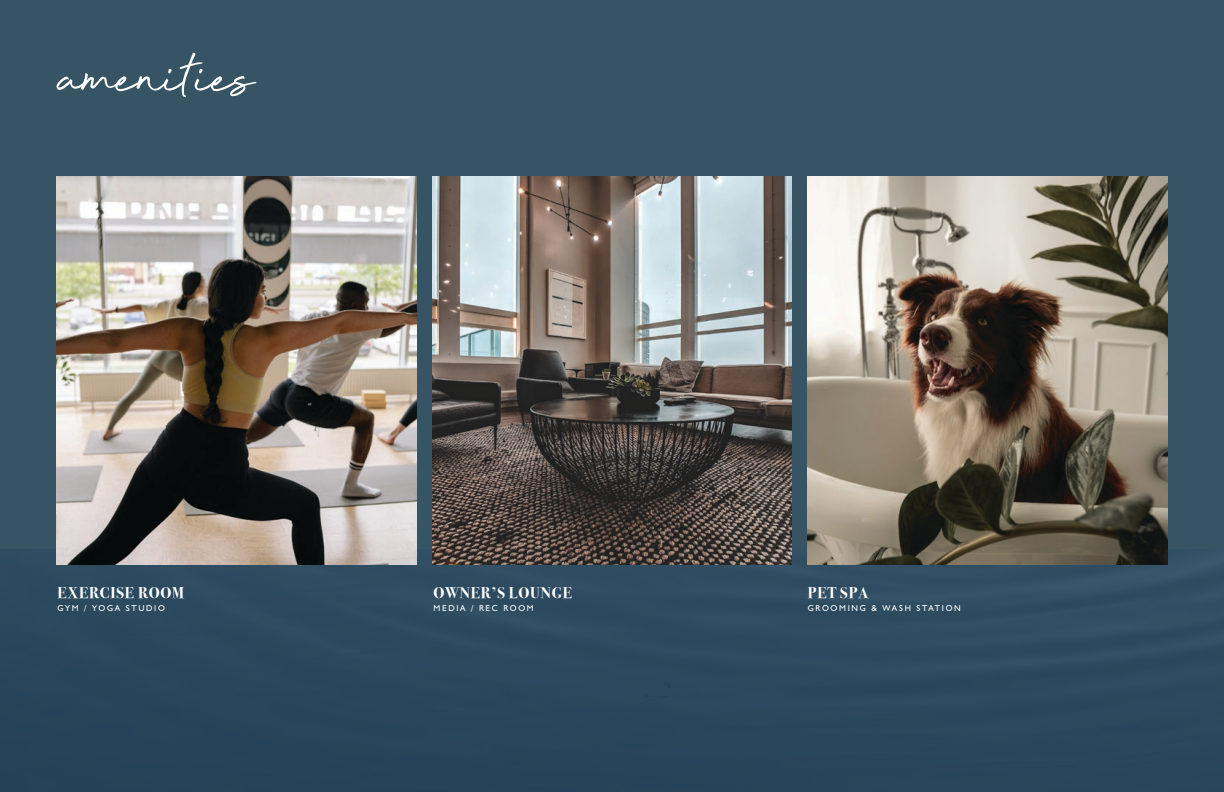
<style>
.page{position:relative;width:1224px;height:792px;background:#375464}
.page>*{position:absolute;margin:0;border:0;box-sizing:border-box;transform-origin:0 0}
.t1{font:74.8px "Beyond Infinity";color:#fff}
.t2{font:700 15.5px "Bodoni Svty Two ITCTT";letter-spacing:.05em;color:#fff}
.t3{font:8.5px "Humanist 521 BT";letter-spacing:.2em;color:#fff}
</style>
<div class="page">
<div style="left:0;top:549px;width:1224px;height:243px;background:#2b485d"></div>
<img style="left:57px;top:176px;width:359px;height:388px">
<img style="left:432px;top:176px;width:360px;height:388px">
<img style="left:808px;top:176px;width:359px;height:388px">
<p class="t1" style="left:58px;top:39px;width:198px">amenities</p>
<p class="t2" style="left:58px;top:579px;width:128px">EXERCISE ROOM</p>
<p class="t3" style="left:58px;top:603px;width:109px">GYM / YOGA STUDIO</p>
<p class="t2" style="left:433px;top:579px;width:140px">OWNER’S LOUNGE</p>
<p class="t3" style="left:433px;top:603px;width:102px">MEDIA / REC ROOM</p>
<p class="t2" style="left:808px;top:579px;width:62px">PET SPA</p>
<p class="t3" style="left:808px;top:603px;width:155px">GROOMING &amp; WASH STATION</p>
</div>
